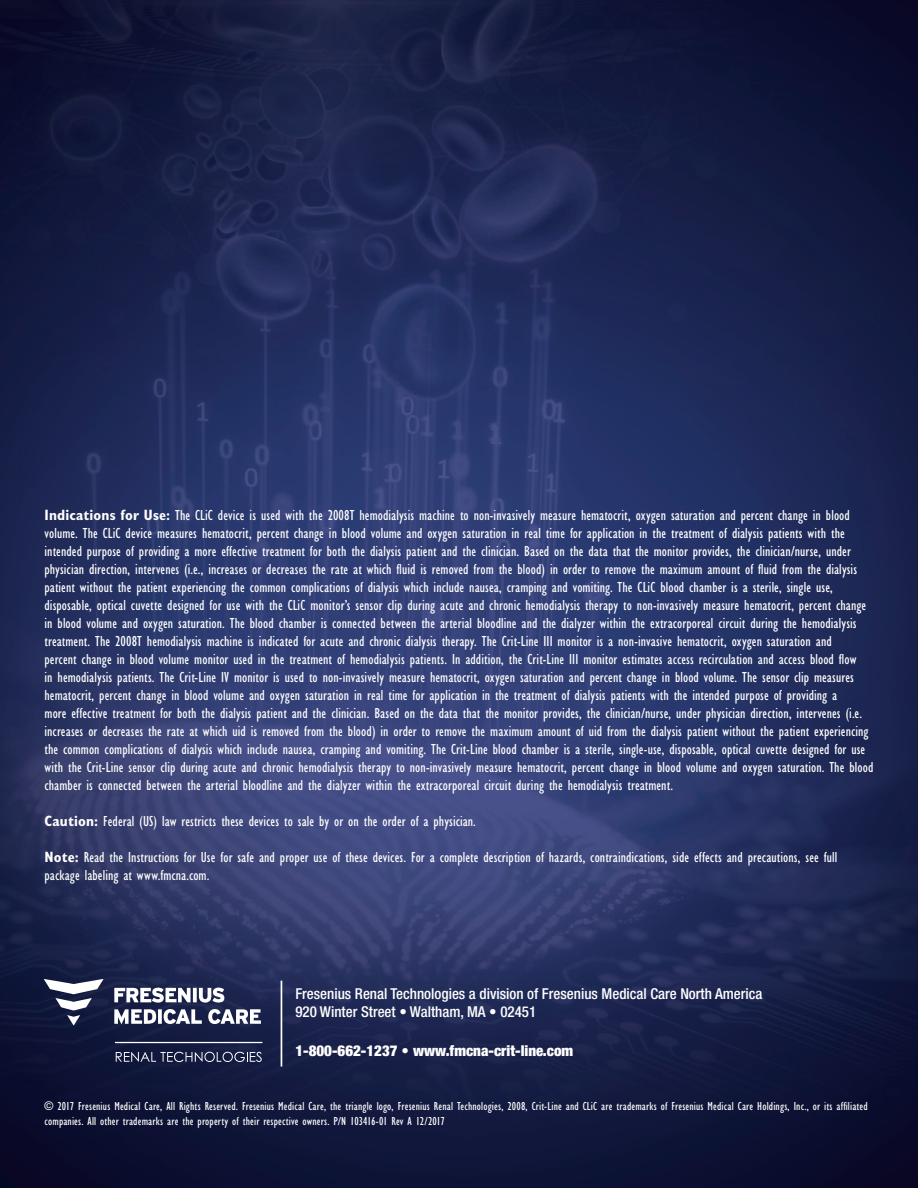
<style>
.page{position:relative;width:918px;height:1188px;background:#fff}
.page>*{position:absolute;margin:0;border:0;box-sizing:border-box;transform-origin:0 0}
.t1{font:condensed 15px/18px "Gill Sans Std";letter-spacing:.01em;color:#fff}
.t2{font:500 condensed 15px "Helvetica Neue LT Std";color:#fff}
.t3{font:900 condensed 15px "Helvetica Neue LT Std";color:#fff}
.t4{font:condensed 12px/14.4px "Gill Sans Std";letter-spacing:.015em;color:#fff}
.s1{font-weight:700}
</style>
<div class="page">
<img style="left:0;top:0;width:918px;height:1188px">
<svg style="left:114px;top:987px;width:111px;height:16px"></svg>
<svg style="left:114px;top:1009px;width:88px;height:16px"></svg>
<svg style="left:208px;top:1009px;width:53px;height:15px"></svg>
<svg style="left:44px;top:979px;width:59px;height:46px"></svg>
<svg style="left:116px;top:1052px;width:146px;height:10px"></svg>
<hr style="left:115px;top:1042px;width:147px;height:1px;background:#fff">
<hr style="left:281px;top:981px;width:1px;height:85px;background:#fff">
<p class="t1" style="left:45px;top:506px;width:830px"><span class="s1">Indications for Use:</span> The CLiC device is used with the 2008T hemodialysis machine to non-invasively measure hematocrit, oxygen saturation and percent change in blood volume. The CLiC device measures hematocrit, percent change in blood volume and oxygen saturation in real time for application in the treatment of dialysis patients with the intended purpose of providing a more effective treatment for both the dialysis patient and the clinician. Based on the data that the monitor provides, the clinician/nurse, under physician direction, intervenes (i.e., increases or decreases the rate at which fluid is removed from the blood) in order to remove the maximum amount of fluid from the dialysis patient without the patient experiencing the common complications of dialysis which include nausea, cramping and vomiting. The CLiC blood chamber is a sterile, single use, disposable, optical cuvette designed for use with the CLiC monitor’s sensor clip during acute and chronic hemodialysis therapy to non-invasively measure hematocrit, percent change in blood volume and oxygen saturation. The blood chamber is connected between the arterial bloodline and the dialyzer within the extracorporeal circuit during the hemodialysis treatment. The 2008T hemodialysis machine is indicated for acute and chronic dialysis therapy. The Crit-Line III monitor is a non-invasive hematocrit, oxygen saturation and<br>percent change in blood volume monitor used in the treatment of hemodialysis patients. In addition, the Crit-Line III monitor estimates access recirculation and access blood flow<br>in hemodialysis patients. The Crit-Line IV monitor is used to non-invasively measure hematocrit, oxygen saturation and percent change in blood volume. The sensor clip measures hematocrit, percent change in blood volume and oxygen saturation in real time for application in the treatment of dialysis patients with the intended purpose of providing a<br>more effective treatment for both the dialysis patient and the clinician. Based on the data that the monitor provides, the clinician/nurse, under physician direction, intervenes (i.e. increases or decreases the rate at which uid is removed from the blood) in order to remove the maximum amount of uid from the dialysis patient without the patient experiencing the common complications of dialysis which include nausea, cramping and vomiting. The Crit-Line blood chamber is a sterile, single-use, disposable, optical cuvette designed for use with the Crit-Line sensor clip during acute and chronic hemodialysis therapy to non-invasively measure hematocrit, percent change in blood volume and oxygen saturation. The blood chamber is connected between the arterial bloodline and the dialyzer within the extracorporeal circuit during the hemodialysis treatment.</p>
<p class="t1" style="left:45px;top:812px;width:433px"><span class="s1">Caution:</span> Federal (US) law restricts these devices to sale by or on the order of a physician.</p>
<p class="t1" style="left:45px;top:848px;width:794px"><span class="s1">Note:</span> Read the Instructions for Use for safe and proper use of these devices. For a complete description of hazards, contraindications, side effects and precautions, see full package labeling at www.fmcna.com.</p>
<p class="t2" style="left:295px;top:985px;width:469px">Fresenius Renal Technologies a division of Fresenius Medical Care North America</p>
<p class="t2" style="left:295px;top:1003px;width:243px">920 Winter Street • Waltham, MA • 02451</p>
<p class="t3" style="left:295px;top:1041px;width:279px">1-800-662-1237 • www.fmcna-crit-line.com</p>
<p class="t4" style="left:45px;top:1099px;width:825px">© 2017 Fresenius Medical Care, All Rights Reserved. Fresenius Medical Care, the triangle logo, Fresenius Renal Technologies, 2008, Crit-Line and CLiC are trademarks of Fresenius Medical Care Holdings, Inc., or its affiliated companies. All other trademarks are the property of their respective owners. P/N 103416-01 Rev A 12/2017</p>
</div>
